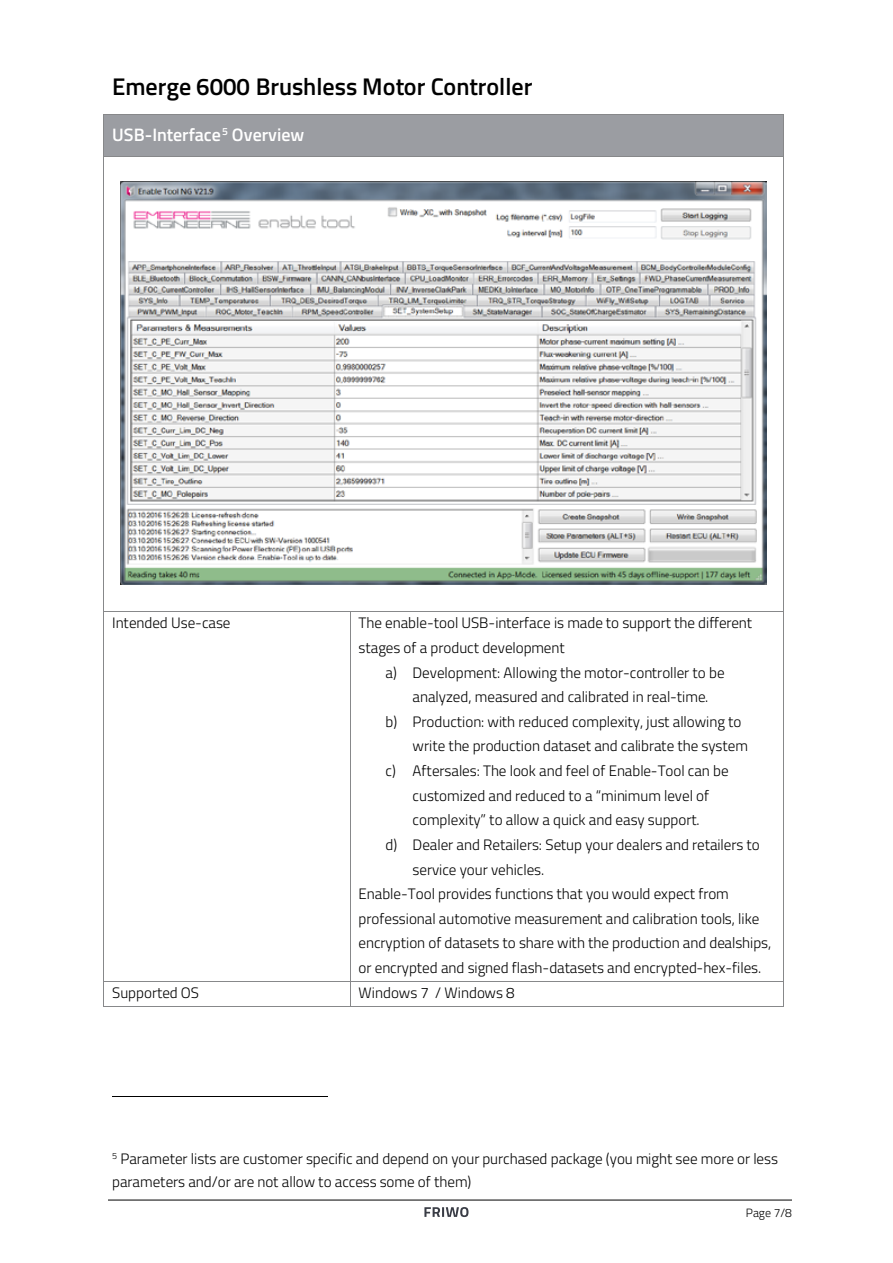
<style>
.page{position:relative;width:893px;height:1263px;background:#fff}
.page>*{position:absolute;margin:0;border:0;box-sizing:border-box;transform-origin:0 0}
.t1{font:600 24.15px "Titillium Web";color:#000}
.t2{font:600 18px "Titillium Web";color:#fff}
.t3{font:300 15.15px/22.6px "Titillium Web";letter-spacing:-.005em;color:#000}
.t4{font:300 12px "Titillium Web";color:#000}
.t5{font:300 11.85px "Titillium Web";color:#161b1c}
</style>
<div class="page">
<div style="left:105px;top:114px;width:678px;height:42px;background:#9b9da2"></div>
<hr style="left:104px;top:114px;width:679px;height:1px;background:#87888a">
<hr style="left:103px;top:114px;width:1px;height:42px;background:#87888a">
<hr style="left:783px;top:114px;width:1px;height:42px;background:#87888a">
<hr style="left:104px;top:156px;width:679px;height:1px;background:#87888a">
<hr style="left:103px;top:157px;width:1px;height:454px;background:#87888a">
<hr style="left:783px;top:157px;width:1px;height:454px;background:#87888a">
<hr style="left:104px;top:611px;width:246px;height:1px;background:#87888a">
<hr style="left:351px;top:611px;width:432px;height:1px;background:#87888a">
<hr style="left:103px;top:611px;width:1px;height:370px;background:#87888a">
<hr style="left:350px;top:611px;width:1px;height:370px;background:#87888a">
<hr style="left:783px;top:611px;width:1px;height:370px;background:#87888a">
<hr style="left:104px;top:981px;width:246px;height:1px;background:#87888a">
<hr style="left:351px;top:981px;width:432px;height:1px;background:#87888a">
<svg style="left:103px;top:981px;width:1px;height:26px"></svg>
<hr style="left:104px;top:1006px;width:246px;height:1px;background:#87888a">
<svg style="left:350px;top:981px;width:1px;height:26px"></svg>
<hr style="left:351px;top:1006px;width:432px;height:1px;background:#87888a">
<svg style="left:783px;top:981px;width:1px;height:26px"></svg>
<hr style="left:112px;top:1096px;width:216px;height:1px;background:#000">
<img style="left:121px;top:182px;width:646px;height:402px">
<svg style="left:424px;top:1207px;width:44px;height:10px"></svg>
<hr style="left:108px;top:1200px;width:684px;height:1px;background:#000">
<h1 class="t1" style="left:112px;top:69px;width:422px">Emerge 6000 Brushless Motor Controller</h1>
<p class="t2" style="left:112px;top:121px;width:194px">USB-Interface<sup>5</sup> Overview</p>
<p class="t3" style="left:112px;top:611px;width:120px">Intended Use-case</p>
<p class="t3" style="left:359px;top:611px;width:395px">The enable-tool USB-interface is made to support the different</p>
<p class="t3" style="left:359px;top:635px;width:208px">stages of a product development</p>
<p class="t3" style="left:386px;top:660px;width:341px">a) Development: Allowing the motor-controller to be</p>
<p class="t3" style="left:413px;top:685px;width:297px">analyzed, measured and calibrated in real-time.</p>
<p class="t3" style="left:386px;top:710px;width:357px">b) Production: with reduced complexity, just allowing to</p>
<p class="t3" style="left:413px;top:734px;width:337px">write the production dataset and calibrate the system</p>
<p class="t3" style="left:386px;top:759px;width:344px">c) Aftersales: The look and feel of Enable-Tool can be</p>
<p class="t3" style="left:413px;top:783px;width:298px">customized and reduced to a “minimum level of</p>
<p class="t3" style="left:413px;top:808px;width:289px">complexity” to allow a quick and easy support.</p>
<p class="t3" style="left:386px;top:832px;width:376px">d) Dealer and Retailers: Setup your dealers and retailers to</p>
<p class="t3" style="left:413px;top:857px;width:133px">service your vehicles.</p>
<p class="t3" style="left:359px;top:882px;width:371px">Enable-Tool provides functions that you would expect from</p>
<p class="t3" style="left:359px;top:906px;width:402px">professional automotive measurement and calibration tools, like</p>
<p class="t3" style="left:359px;top:931px;width:414px">encryption of datasets to share with the production and dealships,</p>
<p class="t3" style="left:359px;top:955px;width:404px">or encrypted and signed flash-datasets and encrypted-hex-files.</p>
<p class="t3" style="left:112px;top:981px;width:88px">Supported OS</p>
<p class="t3" style="left:359px;top:981px;width:157px">Windows 7 / Windows 8</p>
<p class="t3" style="left:112px;top:1146px;width:667px"><sup>5</sup> Parameter lists are customer specific and depend on your purchased package (you might see more or less parameters and/or are not allow to access some of them)</p>
<p class="t4" style="left:746px;top:1204px;width:48px">Page 7/8</p>
<p class="t5" style="left:746px;top:1206px;width:47px">Page 6/6</p>
</div>
